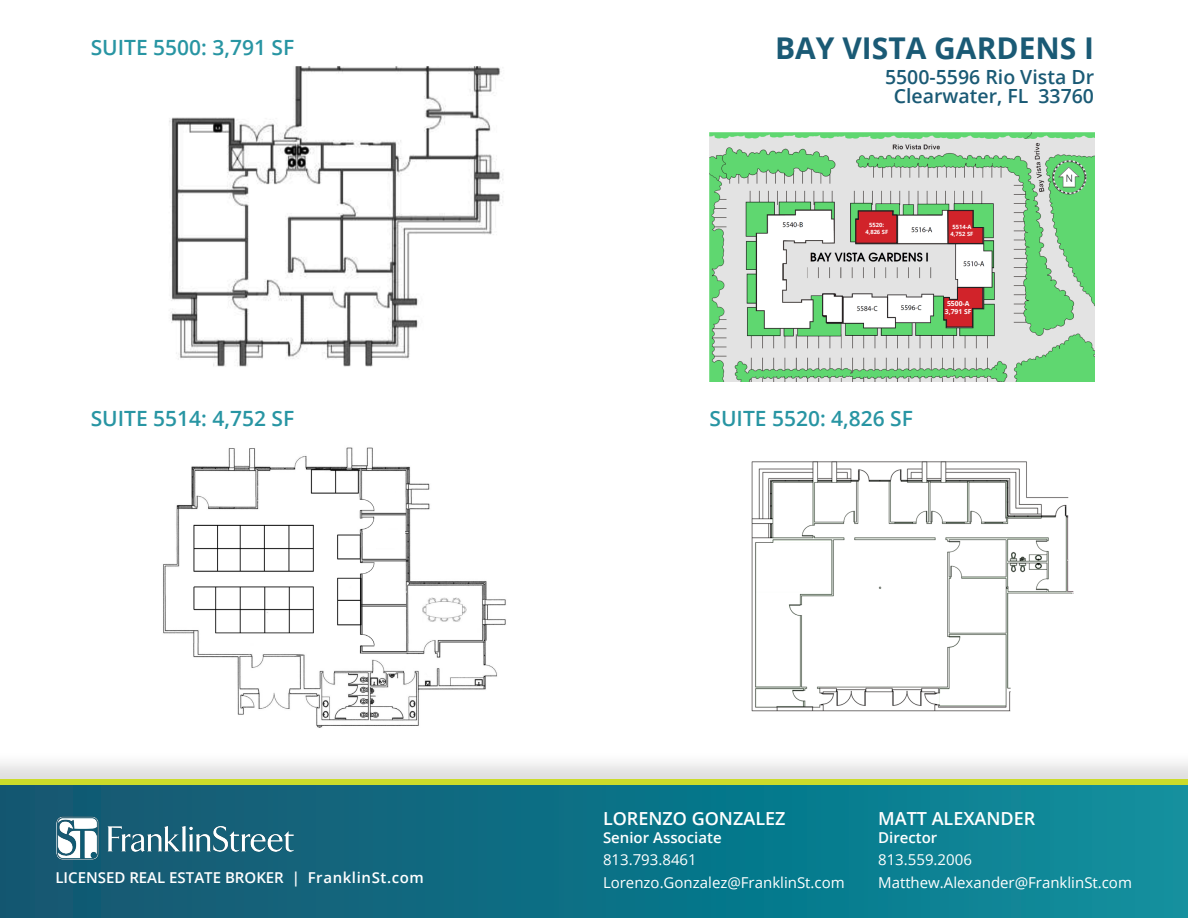
<style>
.page{position:relative;width:1188px;height:918px;background:#fff}
.page>*{position:absolute;margin:0;border:0;box-sizing:border-box;transform-origin:0 0}
.t1{font:700 30px "Open Sans";color:#1a5a75}
.t2{font:600 21px "Open Sans";color:#2895a3}
.t3{font:600 19.5px "Open Sans";color:#1a5a75}
.t4{font:600 18px "Open Sans";color:#fff}
.t5{font:15px "Open Sans";color:#fff}
.t6{font:600 15px "Open Sans";color:#fff}
.t7{font:700 6.75px "Open Sans";color:#fff}
.t8{font:700 5.85px "Open Sans";color:#fff}
</style>
<div class="page">
<div style="left:0;top:751px;width:1188px;height:54px;background:#231f20;opacity:.15"></div>
<div style="left:0;top:780px;width:1188px;height:24px;background:#cbdb2a"></div>
<div style="left:0;top:785px;width:1188px;height:133px;background:linear-gradient(to right,#13556f,#0b8f9e)"></div>
<img style="left:169px;top:66px;width:335px;height:301px">
<img style="left:163px;top:447px;width:343px;height:281px">
<img style="left:710px;top:132px;width:384px;height:250px">
<svg style="left:948px;top:210px;width:35px;height:34px"></svg>
<svg style="left:943px;top:287px;width:40px;height:40px;background:#b34942"></svg>
<img style="left:54px;top:813px;width:265px;height:50px">
<img style="left:751px;top:461px;width:323px;height:251px">
<svg style="left:822px;top:293px;width:22px;height:31px"></svg>
<svg style="left:855px;top:210px;width:43px;height:34px"></svg>
<p class="t2" style="left:91px;top:33px;width:205px">SUITE 5500: 3,791 SF</p>
<p class="t2" style="left:91px;top:404px;width:205px">SUITE 5514: 4,752 SF</p>
<p class="t6" style="left:56px;top:867px;width:370px">LICENSED REAL ESTATE BROKER | FranklinSt.com</p>
<p class="t1" style="left:775px;top:27px;width:321px">BAY VISTA GARDENS I</p>
<p class="t3" style="left:885px;top:63px;width:211px">5500-5596 Rio Vista Dr</p>
<p class="t3" style="left:894px;top:83px;width:202px">Clearwater, FL 33760</p>
<p class="t8" style="left:869px;top:221px;width:16px">5520:</p>
<p class="t8" style="left:865px;top:228px;width:24px">4,826 SF</p>
<p class="t8" style="left:952px;top:222px;width:21px">5514-A</p>
<p class="t8" style="left:951px;top:229px;width:24px">4,752 SF</p>
<p class="t7" style="left:947px;top:299px;width:24px">5500-A</p>
<p class="t7" style="left:945px;top:307px;width:28px">3,791 SF</p>
<p class="t2" style="left:710px;top:404px;width:205px">SUITE 5520: 4,826 SF</p>
<p class="t4" style="left:603px;top:806px;width:184px">LORENZO GONZALEZ</p>
<p class="t6" style="left:603px;top:827px;width:120px">Senior Associate</p>
<p class="t5" style="left:603px;top:849px;width:95px">813.793.8461</p>
<p class="t5" style="left:603px;top:872px;width:243px">Lorenzo.Gonzalez@FranklinSt.com</p>
<p class="t4" style="left:878px;top:806px;width:159px">MATT ALEXANDER</p>
<p class="t6" style="left:878px;top:827px;width:61px">Director</p>
<p class="t5" style="left:878px;top:849px;width:95px">813.559.2006</p>
<p class="t5" style="left:878px;top:872px;width:255px">Matthew.Alexander@FranklinSt.com</p>
</div>
